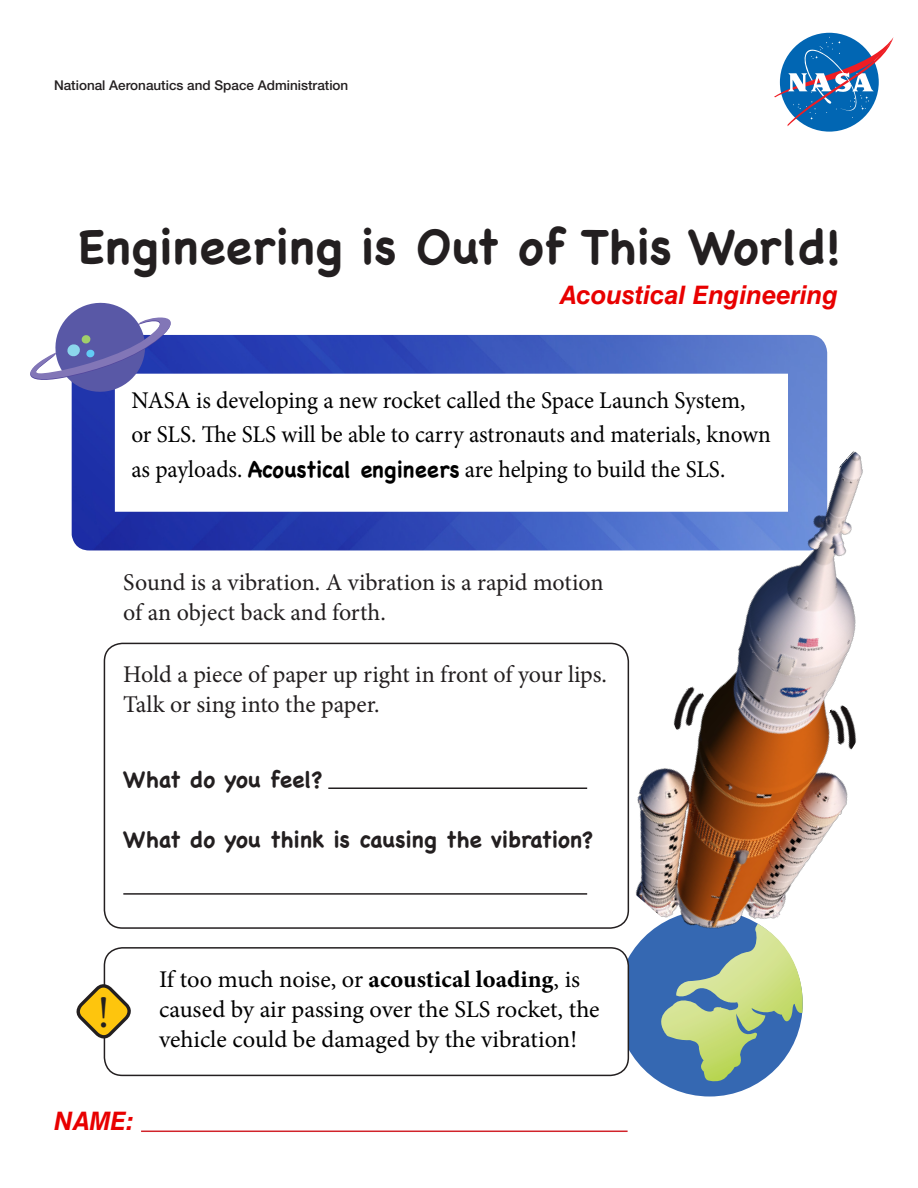
<style>
.page{position:relative;width:918px;height:1188px;background:#fff}
.page>*{position:absolute;margin:0;border:0;box-sizing:border-box;transform-origin:0 0}
.t1{font:700 48px "Chalkboard";color:#231f20}
.Bullets{font:45px "Minion Pro";color:#231f20}
.t2{font:italic 700 25.5px "Helvetica LT Std";color:#e80000}
.t3{font:24px/34.5px "Minion Pro";letter-spacing:-.005em;color:#000}
.t4{font:24px/30px "Minion Pro";letter-spacing:-.005em;color:#231f20}
.t5{font:700 22.5px "Chalkboard";color:#231f20}
.t6{font:500 13.5px "Helvetica Neue LT Std";color:#231f20}
.s1{font-family:"Chalkboard";font-weight:700;font-size:22.5px}
.s2{font-weight:700}
</style>
<div class="page">
<img style="left:72px;top:335px;width:755px;height:215px">
<div style="left:123px;top:382px;width:657px;height:121px;background:#fff"></div>
<div style="left:617px;top:910px;width:186px;height:187px;background:#3568b2;border-radius:93px"></div>
<svg style="left:651px;top:975px;width:152px;height:110px;background:#89aa9e"></svg>
<div style="left:780px;top:33px;width:99px;height:99px;background:#0166b3;border-radius:50%"></div>
<svg style="left:774px;top:37px;width:119px;height:89px"></svg>
<div style="left:104px;top:643px;width:525px;height:286px;border:2px solid #231f20;border-radius:18px"></div>
<div style="left:104px;top:948px;width:524px;height:127px;background:#fff;border-radius:18px"></div>
<div style="left:104px;top:947px;width:525px;height:129px;border:2px solid #231f20;border-radius:18px"></div>
<svg style="left:76px;top:982px;width:55px;height:60px"></svg>
<svg style="left:30px;top:302px;width:161px;height:96px"></svg>
<hr style="left:328px;top:788px;width:259px;height:1px;background:#231f20">
<hr style="left:123px;top:893px;width:464px;height:2px;background:#231f20">
<hr style="left:141px;top:1131px;width:487px;height:1px;background:#d1232a">
<img style="left:541px;top:450px;width:322px;height:525px">
<p class="t6" style="left:54px;top:78px;width:296px">National Aeronautics and Space Administration</p>
<p class="t1" style="left:78px;top:218px;width:764px">Engineering is Out of This World!</p>
<p class="t2" style="left:560px;top:279px;width:280px">Acoustical Engineering</p>
<p class="t3" style="left:131px;top:383px;width:641px">NASA is developing a new rocket called the Space Launch System, or SLS. The SLS will be able to carry astronauts and materials, known as payloads. <span class="s1">Acoustical engineers</span> are helping to build the SLS.</p>
<p class="t4" style="left:123px;top:568px;width:482px">Sound is a vibration. A vibration is a rapid motion of an object back and forth.</p>
<p class="t4" style="left:123px;top:659px;width:485px">Hold a piece of paper up right in front of your lips.<br>Talk or sing into the paper.</p>
<p class="t5" style="left:123px;top:766px;width:201px">What do you feel?</p>
<p class="t5" style="left:123px;top:826px;width:472px">What do you think is causing the vibration?</p>
<p class="Bullets" style="left:98px;top:982px;width:14px">!</p>
<p class="t3" style="left:159px;top:964px;width:442px;line-height:30px">If too much noise, or <span class="s2">acoustical loading</span>, is caused by air passing over the SLS rocket, the vehicle could be damaged by the vibration!</p>
<p class="t2" style="left:54px;top:1105px;width:82px">NAME:</p>
</div>
